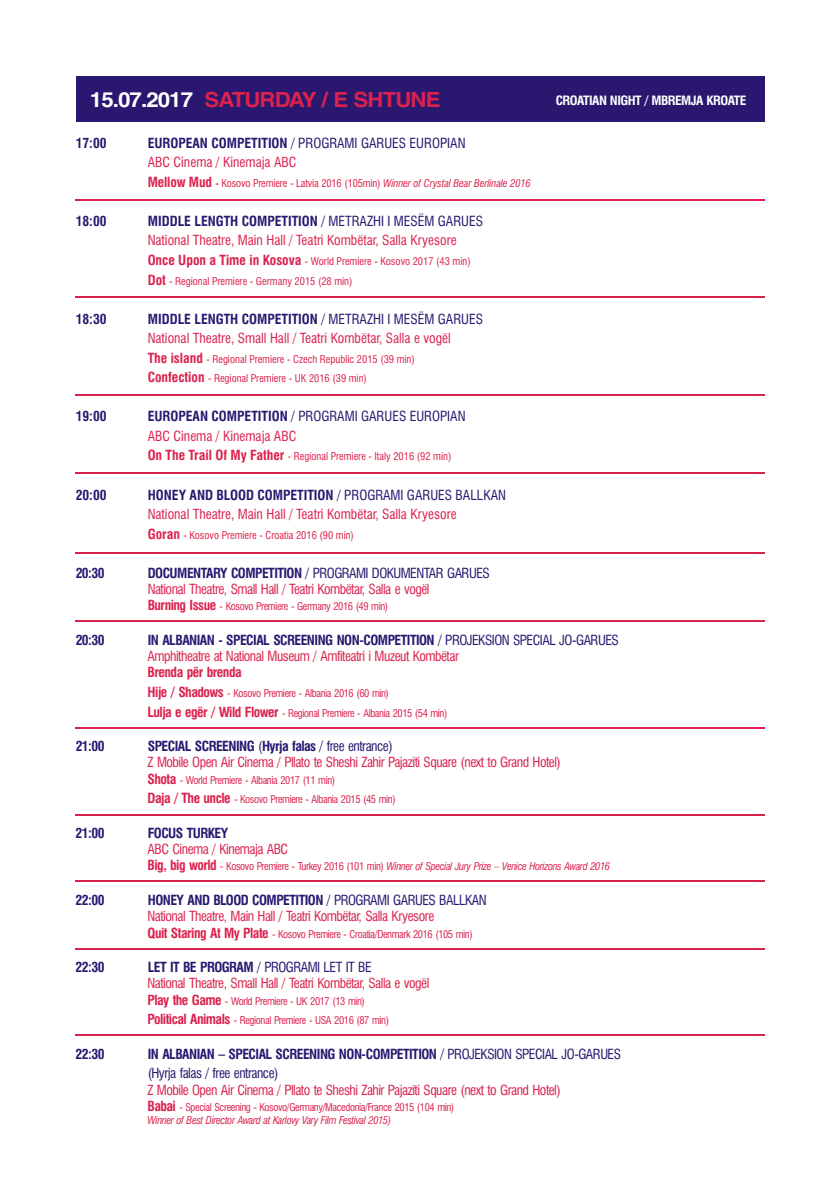
<style>
.page{position:relative;width:840px;height:1191px;background:#fff}
.page>*{position:absolute;margin:0;border:0;box-sizing:border-box;transform-origin:0 0}
.t1{font:700 20.8px "Helvetica";letter-spacing:-.04em;color:#db214d;scale:1.07 1}
.t2{font:condensed 13.6px "Swiss 721 BT";letter-spacing:-.035em;color:#db214d}
.t3{font:700 condensed 13.6px "Swiss 721 BT";letter-spacing:-.035em;color:#291770}
.t4{font:condensed 13.6px "Swiss 721 BT";color:#db214d}
.t5{font:condensed 13.6px/19.6px "Swiss 721 BT";letter-spacing:-.035em;color:#291770}
.t6{font:700 condensed 13.6px "Swiss 721 BT";color:#291770}
.t7{font:condensed 13.6px/19.6px "Swiss 721 BT";letter-spacing:-.01em;color:#291770}
.t8{font:700 condensed 13.6px "Swiss 721 BT";letter-spacing:-.04em;color:#db214d}
.t9{font:700 condensed 12.6px "Swiss 721 BT";letter-spacing:-.04em;color:#fff;scale:1.07 1}
.t10{font:condensed 10.4px/19.6px "Swiss 721 BT";letter-spacing:-.035em;color:#db214d}
.t11{font:condensed 10.4px/19.6px "Swiss 721 BT";color:#db214d}
.t12{font:italic condensed 10.4px "Swiss 721 BT";letter-spacing:-.035em;color:#db214d}
.t13{font:condensed 10.4px "Swiss 721 BT";letter-spacing:-.01em;color:#db214d}
.s1{color:#fff}
.s2{font-weight:700}
.s3{color:#db214d}
.s4{font-weight:700;font-size:13.6px}
.s5{font-style:italic}
.s6{font-weight:400}
.s7{font-weight:700;font-style:normal;font-size:13.6px}
.s8{font-style:normal}
</style>
<div class="page">
<div style="left:76px;top:76px;width:688px;height:46px;background:#291770"></div>
<hr style="left:75px;top:199px;width:689px;height:2px;background:#db214d">
<hr style="left:75px;top:296px;width:689px;height:1px;background:#db214d">
<hr style="left:75px;top:394px;width:689px;height:2px;background:#db214d">
<hr style="left:75px;top:472px;width:689px;height:2px;background:#db214d">
<hr style="left:75px;top:552px;width:689px;height:2px;background:#db214d">
<hr style="left:75px;top:620px;width:689px;height:2px;background:#db214d">
<hr style="left:75px;top:727px;width:689px;height:2px;background:#db214d">
<hr style="left:75px;top:814px;width:689px;height:1px;background:#db214d">
<hr style="left:75px;top:880px;width:689px;height:2px;background:#db214d">
<hr style="left:75px;top:948px;width:689px;height:1px;background:#db214d">
<hr style="left:75px;top:1034px;width:689px;height:2px;background:#db214d">
<h1 class="t1" style="left:90px;top:92px;width:329px"><span class="s1">15.07.2017</span> SATURDAY / E SHTUNE</h1>
<h2 class="t3" style="left:76px;top:137px;width:32px">17:00</h2>
<h2 class="t7" style="left:148px;top:134px;width:319px"><span class="s2">EUROPEAN COMPETITION</span> / PROGRAMI GARUES EUROPIAN<br><span class="s3">ABC Cinema / Kinemaja ABC</span></h2>
<p class="t13" style="left:148px;top:179px;width:384px"><span class="s4">Mellow Mud</span> <span class="s2">-</span> Kosovo Premiere - Latvia 2016 (105min) <span class="s5">Winner of Crystal Bear Berlinale 2016</span></p>
<h2 class="t3" style="left:76px;top:215px;width:32px">18:00</h2>
<h2 class="t6" style="left:148px;top:215px;width:336px">MIDDLE LENGTH COMPETITION <span class="s6">/ METRAZHI I MESËM GARUES</span></h2>
<h2 class="t4" style="left:148px;top:235px;width:310px">National Theatre, Main Hall / Teatri Kombëtar, Salla Kryesore</h2>
<p class="t11" style="left:148px;top:252px;width:324px"><span class="s4">Once Upon a Time in Kosova</span> - World Premiere - Kosovo 2017 (43 min)<br><span class="s4">Dot</span> - Regional Premiere - Germany 2015 (28 min)</p>
<h2 class="t3" style="left:76px;top:313px;width:32px">18:30</h2>
<h2 class="t6" style="left:148px;top:313px;width:336px">MIDDLE LENGTH COMPETITION <span class="s6">/ METRAZHI I MESËM GARUES</span></h2>
<h2 class="t4" style="left:148px;top:333px;width:304px">National Theatre, Small Hall / Teatri Kombëtar, Salla e vogël</h2>
<p class="t11" style="left:148px;top:350px;width:268px"><span class="s4">The island</span> - Regional Premiere - Czech Republic 2015 (39 min)<br><span class="s4">Confection</span> - Regional Premiere - UK 2016 (39 min)</p>
<h2 class="t3" style="left:76px;top:411px;width:32px">19:00</h2>
<h2 class="t7" style="left:148px;top:408px;width:319px"><span class="s2">EUROPEAN COMPETITION</span> / PROGRAMI GARUES EUROPIAN</h2>
<h2 class="t4" style="left:148px;top:430px;width:150px">ABC Cinema / Kinemaja ABC</h2>
<p class="t11" style="left:148px;top:448px;width:305px"><span class="s4">On The Trail Of My Father</span> - Regional Premiere - Italy 2016 (92 min)</p>
<h2 class="t3" style="left:76px;top:489px;width:32px">20:00</h2>
<h2 class="t6" style="left:148px;top:489px;width:359px">HONEY AND BLOOD COMPETITION <span class="s6">/ PROGRAMI GARUES BALLKAN</span></h2>
<h2 class="t4" style="left:148px;top:509px;width:310px">National Theatre, Main Hall / Teatri Kombëtar, Salla Kryesore</h2>
<p class="t11" style="left:148px;top:526px;width:208px"><span class="s4">Goran</span> - Kosovo Premiere - Croatia 2016 (90 min)</p>
<h2 class="t3" style="left:76px;top:567px;width:30px">20:30</h2>
<h2 class="t5" style="left:148px;top:564px;width:343px"><span class="s2">DOCUMENTARY COMPETITION</span> / PROGRAMI DOKUMENTAR GARUES</h2>
<p class="t9" style="left:555px;top:95px;width:179px">CROATIAN NIGHT / MBREMJA KROATE</p>
<h2 class="t2" style="left:148px;top:583px;width:283px">National Theatre, Small Hall / Teatri Kombëtar, Salla e vogël</h2>
<p class="t10" style="left:148px;top:598px;width:242px"><span class="s4">Burning Issue</span> - Kosovo Premiere - Germany 2016 (49 min)</p>
<h2 class="t2" style="left:147px;top:651px;width:312px">Amphitheatre at National Museum / Amfiteatri i Muzeut Kombëtar</h2>
<h2 class="t8" style="left:147px;top:667px;width:95px">Brenda për brenda</h2>
<p class="t10" style="left:147px;top:684px;width:301px"><span class="s4">Hije / Shadows</span> - Kosovo Premiere - Albania 2016 (60 min)<br><span class="s4">Lulja e egër / Wild Flower</span> - Regional Premiere - Albania 2015 (54 min)</p>
<h2 class="t2" style="left:147px;top:757px;width:414px">Z Mobile Open Air Cinema / Pllato te Sheshi Zahir Pajaziti Square (next to Grand Hotel)</h2>
<p class="t10" style="left:147px;top:771px;width:249px"><span class="s4">Shota</span> - World Premiere - Albania 2017 (11 min)<br><span class="s4">Daja / The uncle</span> - Kosovo Premiere - Albania 2015 (45 min)</p>
<h2 class="t2" style="left:147px;top:843px;width:142px">ABC Cinema / Kinemaja ABC</h2>
<p class="t12" style="left:147px;top:862px;width:463px"><span class="s7">Big, big world</span> <span class="s8">- Kosovo Premiere - Turkey 2016 (101 min)</span> Winner of Special Jury Prize – Venice Horizons Award 2016</p>
<h2 class="t2" style="left:147px;top:911px;width:288px">National Theatre, Main Hall / Teatri Kombëtar, Salla Kryesore</h2>
<p class="t10" style="left:147px;top:925px;width:326px"><span class="s4">Quit Staring At My Plate</span> - Kosovo Premiere - Croatia/Denmark 2016 (105 min)</p>
<h2 class="t2" style="left:147px;top:978px;width:283px">National Theatre, Small Hall / Teatri Kombëtar, Salla e vogël</h2>
<p class="t10" style="left:147px;top:992px;width:243px"><span class="s4">Play the Game</span> - World Premiere - UK 2017 (13 min)<br><span class="s4">Political Animals</span> - Regional Premiere - USA 2016 (87 min)</p>
<h2 class="t3" style="left:76px;top:634px;width:30px">20:30</h2>
<h2 class="t3" style="left:148px;top:634px;width:472px">IN ALBANIAN - SPECIAL SCREENING NON-COMPETITION <span class="s6">/ PROJEKSION SPECIAL JO-GARUES</span></h2>
<h2 class="t3" style="left:76px;top:741px;width:30px">21:00</h2>
<h2 class="t3" style="left:148px;top:741px;width:246px">SPECIAL SCREENING <span class="s6">(</span>Hyrja falas <span class="s6">/ free entrance)</span></h2>
<h2 class="t3" style="left:76px;top:827px;width:30px">21:00</h2>
<h2 class="t3" style="left:148px;top:827px;width:82px">FOCUS TURKEY</h2>
<h2 class="t3" style="left:76px;top:894px;width:30px">22:00</h2>
<h2 class="t3" style="left:148px;top:894px;width:340px">HONEY AND BLOOD COMPETITION <span class="s6">/ PROGRAMI GARUES BALLKAN</span></h2>
<h2 class="t3" style="left:76px;top:961px;width:30px">22:30</h2>
<h2 class="t5" style="left:148px;top:958px;width:225px"><span class="s2">LET IT BE PROGRAM</span> / PROGRAMI LET IT BE</h2>
<h2 class="t3" style="left:76px;top:1048px;width:30px">22:30</h2>
<h2 class="t5" style="left:148px;top:1045px;width:474px"><span class="s2">IN ALBANIAN – SPECIAL SCREENING NON-COMPETITION</span> / PROJEKSION SPECIAL JO-GARUES (Hyrja falas / free entrance)</h2>
<h2 class="t2" style="left:147px;top:1084px;width:414px">Z Mobile Open Air Cinema / Pllato te Sheshi Zahir Pajaziti Square (next to Grand Hotel)</h2>
<p class="t10" style="left:147px;top:1101px;width:308px;line-height:13.2px"><span class="s4">Babai</span> - Special Screening - Kosovo/Germany/Macedonia/France 2015 (104 min)<br><span class="s5">Winner of Best Director Award at Karlovy Vary Film Festival 2015)</span></p>
</div>
